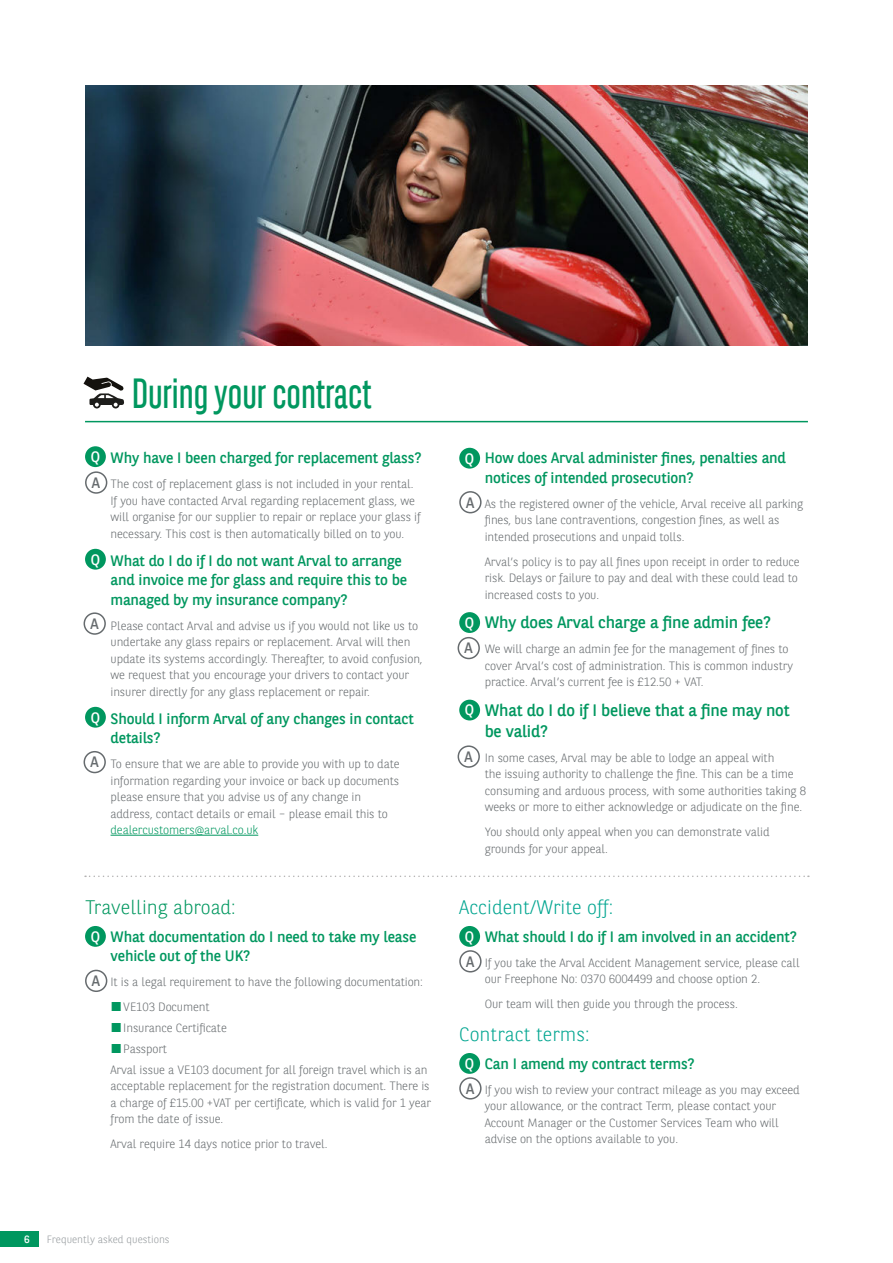
<style>
.page{position:relative;width:893px;height:1263px;background:#fff}
.page>*{position:absolute;margin:0;border:0;box-sizing:border-box;transform-origin:0 0}
.t1{font:42px "BNPP Sans Condensed";color:#00975f}
.Answer{font:300 19.5px "BNPP Sans";color:#00a590}
.Intro_copy{font:300 19.5px "BNPP Sans";color:#00975f}
.Answer-2{font:16.5px/21px "BNPP Sans";letter-spacing:-.01em;color:#00975f}
.Question{font:15px/19.5px "BNPP Sans";letter-spacing:-.01em;color:#00975f}
.Q_A{font:15px "BNPP Sans";color:#fff}
.Q_A-2{font:15px "BNPP Sans";color:#666b6e}
.Answer-3{font:300 12px/16.5px "BNPP Sans";letter-spacing:-.01em;color:#666b6e}
.t2{font:300 10.5px "BNPP Sans";color:#969b9e}
.t3{font:10.5px "BNPP Sans";color:#fff}
.s1{color:#00975f}
.s2{font-family:"Arial";font-weight:900;font-size:19.5px;color:#00975f}
</style>
<div class="page">
<div style="left:0;top:1231px;width:38px;height:15px;background:#00975f"></div>
<hr style="left:85px;top:421px;width:723px;height:1px;background:#00975f">
<hr style="left:111px;top:835px;width:147px;height:1px;background:#00975f">
<div style="left:85px;top:446px;width:21px;height:21px;background:#00975f;border-radius:50%"></div>
<div style="left:85px;top:471px;width:22px;height:23px;border:2px solid #666b6e;border-radius:50%"></div>
<div style="left:85px;top:549px;width:21px;height:21px;background:#00975f;border-radius:50%"></div>
<div style="left:84px;top:612px;width:22px;height:23px;border:2px solid #666b6e;border-radius:50%"></div>
<div style="left:85px;top:707px;width:21px;height:21px;background:#00975f;border-radius:50%"></div>
<div style="left:84px;top:751px;width:22px;height:22px;border:2px solid #666b6e;border-radius:50%"></div>
<div style="left:459px;top:448px;width:21px;height:21px;background:#00975f;border-radius:50%"></div>
<div style="left:459px;top:491px;width:23px;height:22px;border:2px solid #666b6e;border-radius:50%"></div>
<div style="left:459px;top:612px;width:21px;height:21px;background:#00975f;border-radius:50%"></div>
<div style="left:458px;top:637px;width:22px;height:22px;border:2px solid #666b6e;border-radius:50%"></div>
<div style="left:459px;top:700px;width:21px;height:20px;background:#00975f;border-radius:50%"></div>
<div style="left:458px;top:745px;width:22px;height:23px;border:2px solid #666b6e;border-radius:50%"></div>
<svg style="left:84px;top:377px;width:40px;height:31px"></svg>
<div style="left:85px;top:926px;width:21px;height:21px;background:#00975f;border-radius:50%"></div>
<div style="left:85px;top:970px;width:22px;height:22px;border:2px solid #666b6e;border-radius:50%"></div>
<div style="left:459px;top:926px;width:21px;height:21px;background:#00975f;border-radius:50%"></div>
<div style="left:459px;top:950px;width:23px;height:22px;border:2px solid #666b6e;border-radius:50%"></div>
<div style="left:459px;top:1053px;width:21px;height:21px;background:#00975f;border-radius:50%"></div>
<div style="left:459px;top:1077px;width:23px;height:22px;border:2px solid #666b6e;border-radius:50%"></div>
<svg style="left:85px;top:875px;width:724px;height:2px"></svg>
<img style="left:85px;top:85px;width:723px;height:261px">
<p class="Q_A" style="left:91px;top:447px;width:11px">Q</p>
<p class="Q_A-2" style="left:92px;top:472px;width:10px">A</p>
<p class="Q_A" style="left:91px;top:549px;width:11px">Q</p>
<p class="Q_A-2" style="left:90px;top:613px;width:10px">A</p>
<p class="Q_A" style="left:91px;top:707px;width:11px">Q</p>
<p class="Q_A-2" style="left:90px;top:752px;width:10px">A</p>
<p class="t1" style="left:132px;top:367px;width:241px">During your contract</p>
<p class="Question" style="left:111px;top:448px;width:312px">Why have I been charged for replacement glass?</p>
<p class="Answer-3" style="left:111px;top:475px;width:312px">The cost of replacement glass is not included in your rental.<br>If you have contacted Arval regarding replacement glass, we will organise for our supplier to repair or replace your glass if necessary. This cost is then automatically billed on to you.</p>
<p class="Question" style="left:111px;top:550px;width:298px">What do I do if I do not want Arval to arrange and invoice me for glass and require this to be managed by my insurance company?</p>
<p class="Answer-3" style="left:111px;top:617px;width:314px">Please contact Arval and advise us if you would not like us to undertake any glass repairs or replacement. Arval will then update its systems accordingly. Thereafter, to avoid confusion, we request that you encourage your drivers to contact your insurer directly for any glass replacement or repair.</p>
<p class="Question" style="left:111px;top:708px;width:305px">Should I inform Arval of any changes in contact details?</p>
<p class="Answer-3" style="left:111px;top:755px;width:291px">To ensure that we are able to provide you with up to date information regarding your invoice or back up documents please ensure that you advise us of any change in address, contact details or email – please email this to <span class="s1">dealercustomers@arval.co.uk</span></p>
<p class="Intro_copy" style="left:85px;top:893px;width:152px">Travelling abroad:</p>
<p class="Question" style="left:111px;top:926px;width:307px">What documentation do I need to take my lease vehicle out of the UK?</p>
<p class="Answer-3" style="left:111px;top:973px;width:314px">It is a legal requirement to have the following documentation:</p>
<p class="Answer-3" style="left:111px;top:998px;width:101px"><span class="s2">■</span>VE103 Document</p>
<p class="Answer-3" style="left:111px;top:1019px;width:118px"><span class="s2">■</span>Insurance Certificate</p>
<p class="Answer-3" style="left:111px;top:1040px;width:58px"><span class="s2">■</span>Passport</p>
<p class="Answer-3" style="left:111px;top:1060px;width:322px">Arval issue a VE103 document for all foreign travel which is an acceptable replacement for the registration document. There is a charge of £15.00 +VAT per certificate, which is valid for 1 year from the date of issue.</p>
<p class="Answer-3" style="left:111px;top:1135px;width:218px">Arval require 14 days notice prior to travel.</p>
<p class="Q_A" style="left:91px;top:926px;width:11px">Q</p>
<p class="Q_A-2" style="left:92px;top:971px;width:10px">A</p>
<p class="Q_A" style="left:465px;top:448px;width:11px">Q</p>
<p class="Q_A-2" style="left:466px;top:492px;width:10px">A</p>
<p class="Q_A" style="left:465px;top:612px;width:11px">Q</p>
<p class="Q_A-2" style="left:464px;top:638px;width:10px">A</p>
<p class="Q_A" style="left:465px;top:700px;width:11px">Q</p>
<p class="Q_A-2" style="left:464px;top:746px;width:10px">A</p>
<p class="Question" style="left:485px;top:448px;width:303px">How does Arval administer fines, penalties and notices of intended prosecution?</p>
<p class="Answer-3" style="left:485px;top:495px;width:320px">As the registered owner of the vehicle, Arval receive all parking fines, bus lane contraventions, congestion fines, as well as intended prosecutions and unpaid tolls.</p>
<p class="Answer-3" style="left:485px;top:553px;width:316px">Arval’s policy is to pay all fines upon receipt in order to reduce risk. Delays or failure to pay and deal with these could lead to increased costs to you.</p>
<p class="Answer-2" style="left:485px;top:611px;width:288px">Why does Arval charge a fine admin fee?</p>
<p class="Answer-3" style="left:485px;top:640px;width:310px">We will charge an admin fee for the management of fines to cover Arval’s cost of administration. This is common industry practice. Arval’s current fee is £12.50 + VAT.</p>
<p class="Answer-2" style="left:485px;top:699px;width:306px">What do I do if I believe that a fine may not be valid?</p>
<p class="Answer-3" style="left:485px;top:749px;width:323px">In some cases, Arval may be able to lodge an appeal with<br>the issuing authority to challenge the fine. This can be a time consuming and arduous process, with some authorities taking 8 weeks or more to either acknowledge or adjudicate on the fine.</p>
<p class="Answer-3" style="left:485px;top:823px;width:286px">You should only appeal when you can demonstrate valid grounds for your appeal.</p>
<p class="Answer" style="left:459px;top:893px;width:155px">Accident/Write off:</p>
<p class="Question" style="left:485px;top:926px;width:314px">What should I do if I am involved in an accident?</p>
<p class="Answer-3" style="left:485px;top:954px;width:316px">If you take the Arval Accident Management service, please call our Freephone No: 0370 6004499 and choose option 2.</p>
<p class="Answer-3" style="left:485px;top:995px;width:255px">Our team will then guide you through the process.</p>
<p class="Answer" style="left:459px;top:1021px;width:132px">Contract terms:</p>
<p class="Question" style="left:485px;top:1053px;width:211px">Can I amend my contract terms?</p>
<p class="Answer-3" style="left:485px;top:1081px;width:317px">If you wish to review your contract mileage as you may exceed your allowance, or the contract Term, please contact your Account Manager or the Customer Services Team who will advise on the options available to you.</p>
<p class="Q_A" style="left:465px;top:926px;width:11px">Q</p>
<p class="Q_A-2" style="left:466px;top:951px;width:10px">A</p>
<p class="Q_A" style="left:465px;top:1053px;width:11px">Q</p>
<p class="Q_A-2" style="left:466px;top:1078px;width:10px">A</p>
<p class="t3" style="left:24px;top:1232px;width:7px">6</p>
<p class="t2" style="left:47px;top:1232px;width:124px">Frequently asked questions</p>
</div>
